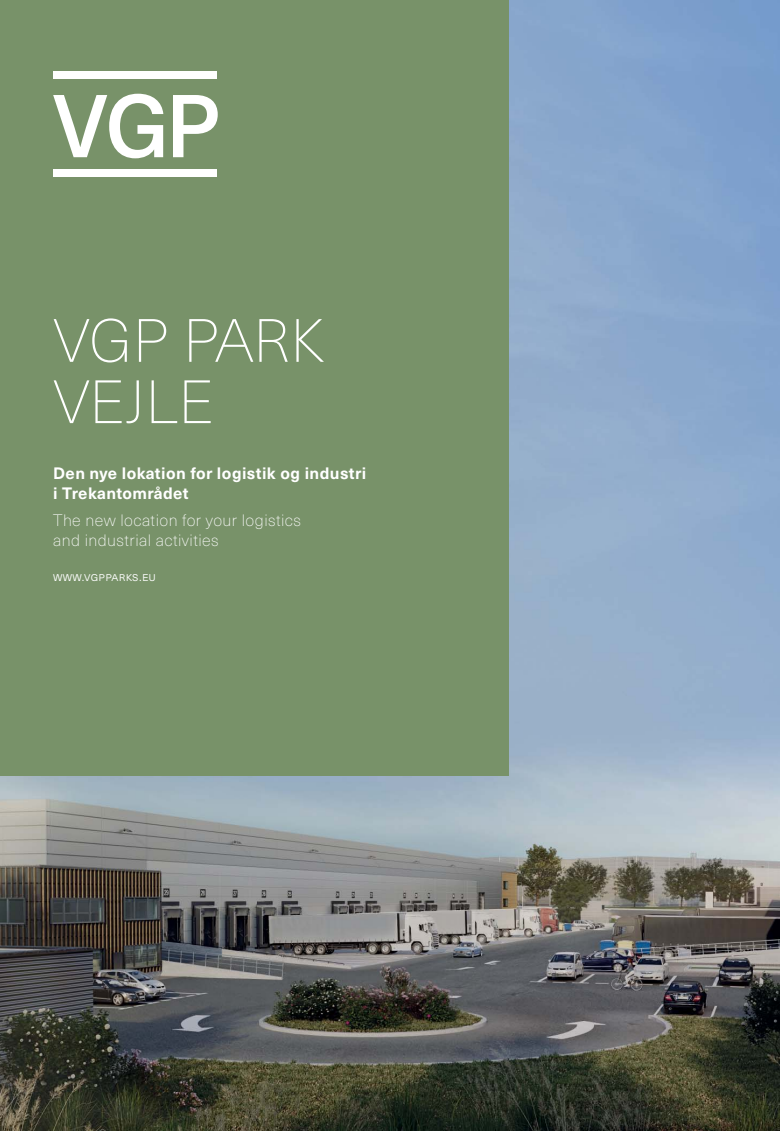
<style>
.page{position:relative;width:780px;height:1131px;background:#fff}
.page>*{position:absolute;margin:0;border:0;box-sizing:border-box;transform-origin:0 0}
.t1{font:100 60px/61.2px "Neue Haas Unica Pro";letter-spacing:.01em;color:#fff}
.t2{font:100 16.25px/20px "Neue Haas Unica Pro";letter-spacing:.025em;color:#fff}
.t3{font:700 16.25px/20px "Neue Haas Unica Pro";letter-spacing:.025em;color:#fff}
.t4{font:300 12.5px "Neue Haas Unica Pro";letter-spacing:.02em;color:#fff}
</style>
<div class="page">
<img style="left:0;top:0;width:780px;height:1130px">
<div style="left:0;top:0;width:509px;height:775px;background:#789269"></div>
<svg style="left:53px;top:94px;width:110px;height:64px"></svg>
<svg style="left:173px;top:95px;width:45px;height:62px"></svg>
<div style="left:53px;top:71px;width:163px;height:7px;background:#fff"></div>
<div style="left:53px;top:170px;width:163px;height:7px;background:#fff"></div>
<h1 class="t1" style="left:53px;top:317px;width:272px">VGP PARK<br>VEJLE</h1>
<p class="t3" style="left:53px;top:464px;width:315px">Den nye lokation for logistik og industri i Trekantområdet</p>
<p class="t2" style="left:53px;top:512px;width:249px">The new location for your logistics and industrial activities</p>
<p class="t4" style="left:53px;top:572px;width:104px">www.vgpparks.eu</p>
</div>
